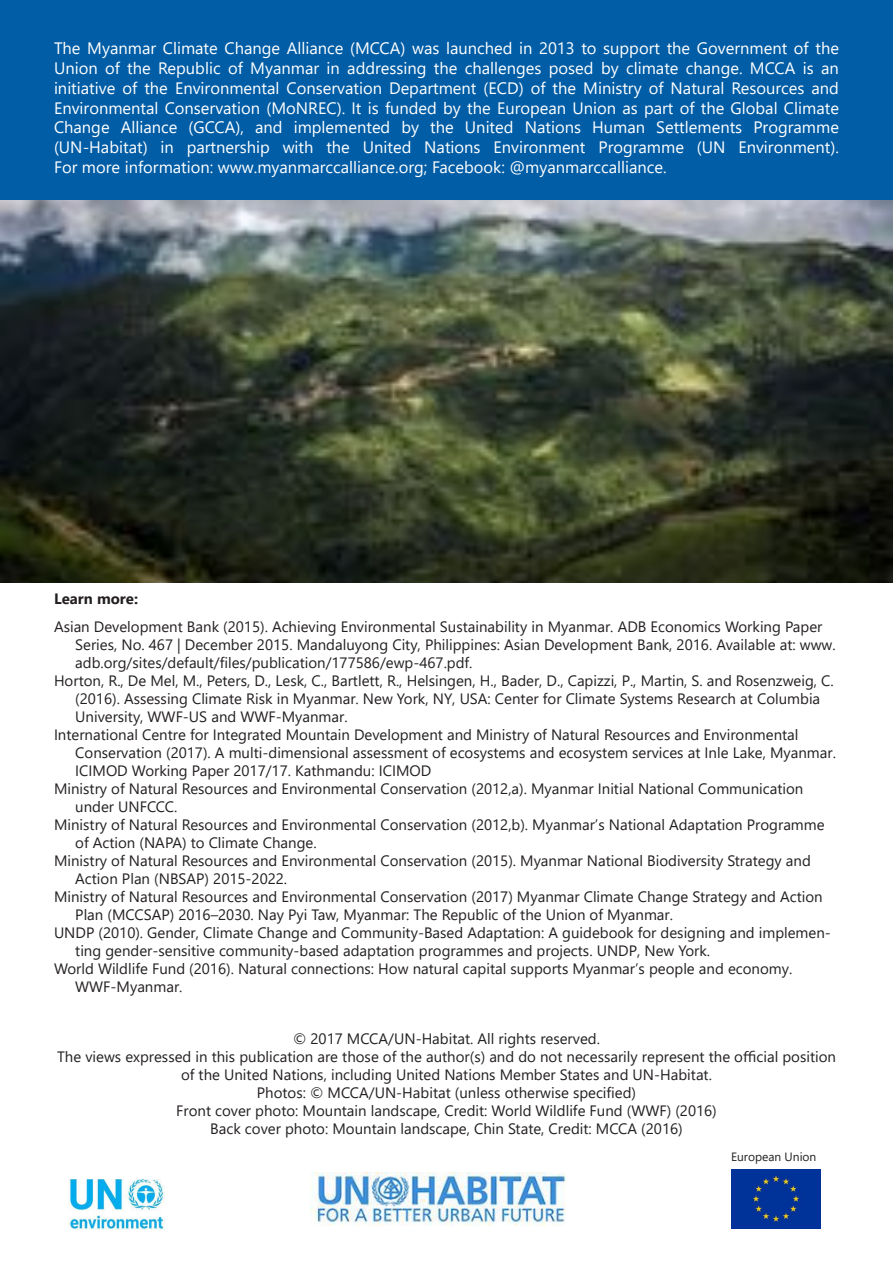
<style>
.page{position:relative;width:893px;height:1263px;background:#fff}
.page>*{position:absolute;margin:0;border:0;box-sizing:border-box;transform-origin:0 0}
.t1{font:16.5px/19.8px "Segoe UI";color:#fff;text-align:justify}
.t2{font:15px/18px "Segoe UI";color:#231f20;text-align:center}
.t3{font:700 15px "Segoe UI";color:#231f20}
.t4{font:12px "Segoe UI";color:#231f20}
</style>
<div class="page">
<img style="left:0;top:199px;width:893px;height:384px">
<img style="left:69px;top:1180px;width:95px;height:49px">
<img style="left:310px;top:1172px;width:256px;height:54px">
<img style="left:731px;top:1169px;width:89px;height:60px">
<div style="left:0;top:0;width:893px;height:199px;background:#005da6"></div>
<p class="t1" style="left:54px;top:38px;width:786px">The Myanmar Climate Change Alliance (MCCA) was launched in 2013 to support the Government of the Union of the Republic of Myanmar in addressing the challenges posed by climate change. MCCA is an initiative of the Environmental Conservation Department (ECD) of the Ministry of Natural Resources and Environmental Conservation (MoNREC). It is funded by the European Union as part of the Global Climate Change Alliance (GCCA), and implemented by the United Nations Human Settlements Programme (UN-Habitat) in partnership with the United Nations Environment Programme (UN Environment).<br>For more information: www.myanmarccalliance.org; Facebook: @myanmarccalliance.</p>
<p class="t3" style="left:54px;top:588px;width:86px">Learn more:</p>
<p class="t2" style="left:54px;top:617px;width:770px">Asian Development Bank (2015). Achieving Environmental Sustainability in Myanmar. ADB Economics Working Paper</p>
<p class="t2" style="left:75px;top:635px;width:762px">Series, No. 467 | December 2015. Mandaluyong City, Philippines: Asian Development Bank, 2016. Available at: www.</p>
<p class="t2" style="left:75px;top:653px;width:399px">adb.org/sites/default/files/publication/177586/ewp-467.pdf.</p>
<p class="t2" style="left:54px;top:671px;width:781px">Horton, R., De Mel, M., Peters, D., Lesk, C., Bartlett, R., Helsingen, H., Bader, D., Capizzi, P., Martin, S. and Rosenzweig, C.</p>
<p class="t2" style="left:75px;top:689px;width:746px">(2016). Assessing Climate Risk in Myanmar. New York, NY, USA: Center for Climate Systems Research at Columbia</p>
<p class="t2" style="left:75px;top:707px;width:274px">University, WWF-US and WWF-Myanmar.</p>
<p class="t2" style="left:54px;top:725px;width:746px">International Centre for Integrated Mountain Development and Ministry of Natural Resources and Environmental</p>
<p class="t2" style="left:75px;top:743px;width:762px">Conservation (2017). A multi-dimensional assessment of ecosystems and ecosystem services at Inle Lake, Myanmar.</p>
<p class="t2" style="left:75px;top:761px;width:358px">ICIMOD Working Paper 2017/17. Kathmandu: ICIMOD</p>
<p class="t2" style="left:54px;top:779px;width:751px">Ministry of Natural Resources and Environmental Conservation (2012,a). Myanmar Initial National Communication</p>
<p class="t2" style="left:75px;top:797px;width:104px">under UNFCCC.</p>
<p class="t2" style="left:54px;top:815px;width:772px">Ministry of Natural Resources and Environmental Conservation (2012,b). Myanmar’s National Adaptation Programme</p>
<p class="t2" style="left:75px;top:833px;width:243px">of Action (NAPA) to Climate Change.</p>
<p class="t2" style="left:54px;top:851px;width:758px">Ministry of Natural Resources and Environmental Conservation (2015). Myanmar National Biodiversity Strategy and</p>
<p class="t2" style="left:75px;top:869px;width:213px">Action Plan (NBSAP) 2015-2022.</p>
<p class="t2" style="left:54px;top:887px;width:770px">Ministry of Natural Resources and Environmental Conservation (2017) Myanmar Climate Change Strategy and Action</p>
<p class="t2" style="left:75px;top:905px;width:599px">Plan (MCCSAP) 2016–2030. Nay Pyi Taw, Myanmar: The Republic of the Union of Myanmar.</p>
<p class="t2" style="left:54px;top:923px;width:778px">UNDP (2010). Gender, Climate Change and Community-Based Adaptation: A guidebook for designing and implemen-</p>
<p class="t2" style="left:75px;top:941px;width:636px">ting gender-sensitive community-based adaptation programmes and projects. UNDP, New York.</p>
<p class="t2" style="left:54px;top:959px;width:740px">World Wildlife Fund (2016). Natural connections: How natural capital supports Myanmar’s people and economy.</p>
<p class="t2" style="left:75px;top:977px;width:109px">WWF-Myanmar.</p>
<p class="t2" style="left:57px;top:1029px;width:780px">© 2017 MCCA/UN-Habitat. All rights reserved.<br>The views expressed in this publication are those of the author(s) and do not necessarily represent the official position of the United Nations, including United Nations Member States and UN-Habitat.<br>Photos: © MCCA/UN-Habitat (unless otherwise specified)<br>Front cover photo: Mountain landscape, Credit: World Wildlife Fund (WWF) (2016)<br>Back cover photo: Mountain landscape, Chin State, Credit: MCCA (2016)</p>
<p class="t4" style="left:731px;top:1147px;width:87px">European Union</p>
</div>
